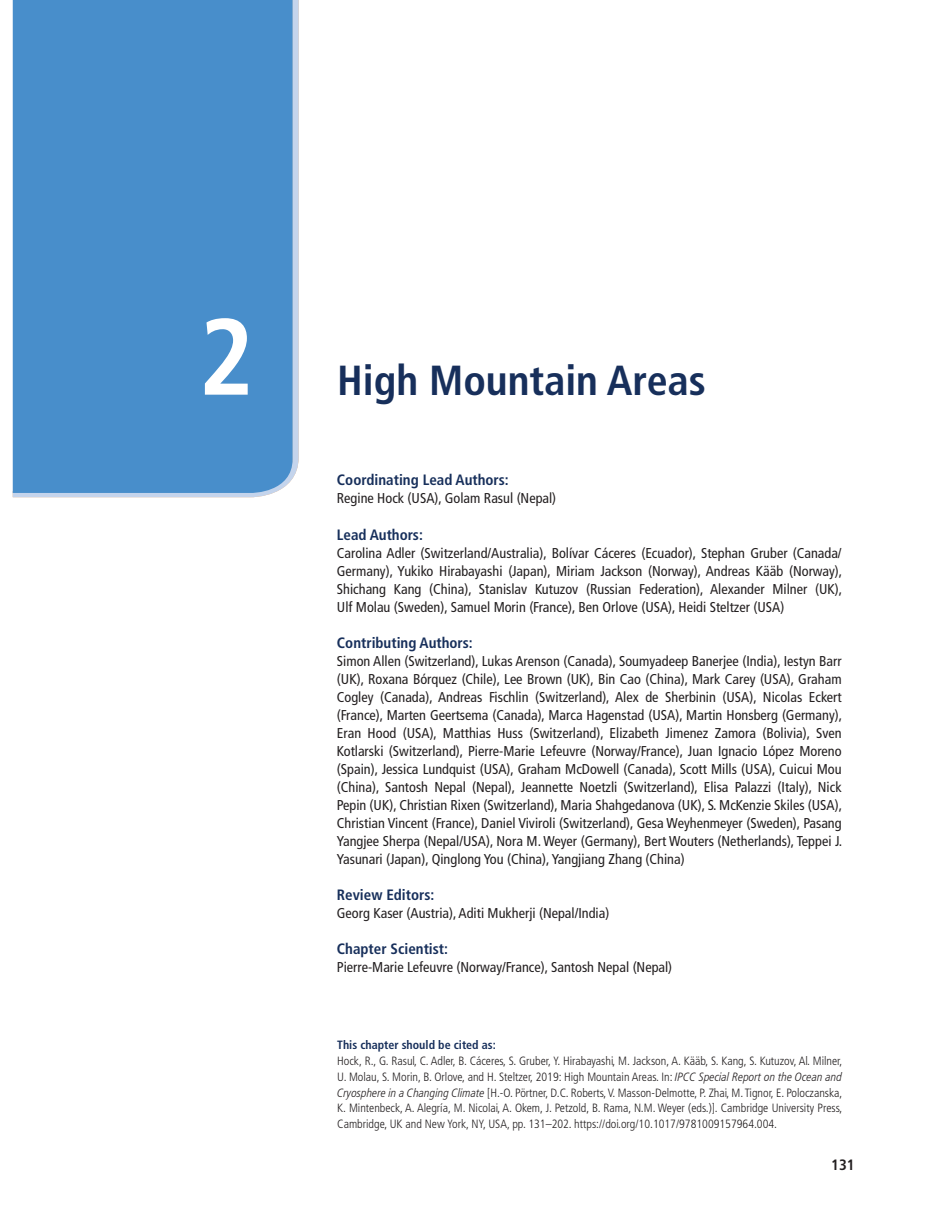
<style>
.page{position:relative;width:944px;height:1214px;background:#fff}
.page>*{position:absolute;margin:0;border:0;box-sizing:border-box;transform-origin:0 0}
.t1{font:700 condensed 108px "Frutiger LT Pro";color:#fff}
.t2{font:700 condensed 42px "Frutiger LT Pro";color:#172f5b}
.t3{font:700 condensed 15px "Frutiger LT Pro";color:#172f5b}
.t4{font:700 condensed 15px "Frutiger LT Std";color:#231f20}
.t5{font:condensed 14.25px/18px "Frutiger LT Pro";color:#231f20;text-align:justify}
.t6{font:300 condensed 12px/15.8px "Frutiger LT Pro";color:#231f20;text-align:justify}
.t7{font:700 condensed 12px "Frutiger LT Pro";color:#172f5b}
.s1{font-style:italic}
</style>
<div class="page">
<svg style="left:12px;top:0;width:287px;height:498px;background:#c6d4e8"></svg>
<div style="left:13px;top:0;width:279px;height:493px;background:#488ecb"></div>
<h1 class="t1" style="left:198px;top:314px;width:58px">2</h1>
<h2 class="t2" style="left:337px;top:364px;width:370px">High Mountain Areas</h2>
<p class="t3" style="left:337px;top:474px;width:173px">Coordinating Lead Authors:</p>
<p class="t5" style="left:337px;top:490px;width:221px">Regine Hock (USA), Golam Rasul (Nepal)</p>
<p class="t3" style="left:337px;top:528px;width:87px">Lead Authors:</p>
<p class="t5" style="left:337px;top:544px;width:507px">Carolina Adler (Switzerland/Australia), Bolívar Cáceres (Ecuador), Stephan Gruber (Canada/ Germany), Yukiko Hirabayashi (Japan), Miriam Jackson (Norway), Andreas Kääb (Norway), Shichang Kang (China), Stanislav Kutuzov (Russian Federation), Alexander Milner (UK), Ulf Molau (Sweden), Samuel Morin (France), Ben Orlove (USA), Heidi Steltzer (USA)</p>
<p class="t3" style="left:337px;top:636px;width:137px">Contributing Authors:</p>
<p class="t5" style="left:337px;top:652px;width:507px">Simon Allen (Switzerland), Lukas Arenson (Canada), Soumyadeep Banerjee (India), Iestyn Barr (UK), Roxana Bórquez (Chile), Lee Brown (UK), Bin Cao (China), Mark Carey (USA), Graham Cogley (Canada), Andreas Fischlin (Switzerland), Alex de Sherbinin (USA), Nicolas Eckert (France), Marten Geertsema (Canada), Marca Hagenstad (USA), Martin Honsberg (Germany), Eran Hood (USA), Matthias Huss (Switzerland), Elizabeth Jimenez Zamora (Bolivia), Sven Kotlarski (Switzerland), Pierre-Marie Lefeuvre (Norway/France), Juan Ignacio López Moreno (Spain), Jessica Lundquist (USA), Graham McDowell (Canada), Scott Mills (USA), Cuicui Mou (China), Santosh Nepal (Nepal), Jeannette Noetzli (Switzerland), Elisa Palazzi (Italy), Nick Pepin (UK), Christian Rixen (Switzerland), Maria Shahgedanova (UK), S. McKenzie Skiles (USA), Christian Vincent (France), Daniel Viviroli (Switzerland), Gesa Weyhenmeyer (Sweden), Pasang Yangjee Sherpa (Nepal/USA), Nora M. Weyer (Germany), Bert Wouters (Netherlands), Teppei J.<br>Yasunari (Japan), Qinglong You (China), Yangjiang Zhang (China)</p>
<p class="t3" style="left:337px;top:888px;width:99px">Review Editors:</p>
<p class="t5" style="left:337px;top:904px;width:274px">Georg Kaser (Austria), Aditi Mukherji (Nepal/India)</p>
<p class="t3" style="left:337px;top:942px;width:113px">Chapter Scientist:</p>
<p class="t5" style="left:337px;top:958px;width:337px">Pierre-Marie Lefeuvre (Norway/France), Santosh Nepal (Nepal)</p>
<p class="t7" style="left:337px;top:1040px;width:160px">This chapter should be cited as:</p>
<p class="t6" style="left:337px;top:1054px;width:506px">Hock, R., G. Rasul, C. Adler, B. Cáceres, S. Gruber, Y. Hirabayashi, M. Jackson, A. Kääb, S. Kang, S. Kutuzov, Al. Milner, U. Molau, S. Morin, B. Orlove, and H. Steltzer, 2019: High Mountain Areas. In: <span class="s1">IPCC Special Report on the Ocean and Cryosphere in a Changing Climate</span> [H.-O. Pörtner, D.C. Roberts, V. Masson-Delmotte, P. Zhai, M. Tignor, E. Poloczanska, K. Mintenbeck, A. Alegría, M. Nicolai, A. Okem, J. Petzold, B. Rama, N.M. Weyer (eds.)]. Cambridge University Press, Cambridge, UK and New York, NY, USA, pp. 131–202. https://doi.org/10.1017/9781009157964.004.</p>
<p class="t4" style="left:831px;top:1159px;width:25px">131</p>
</div>
